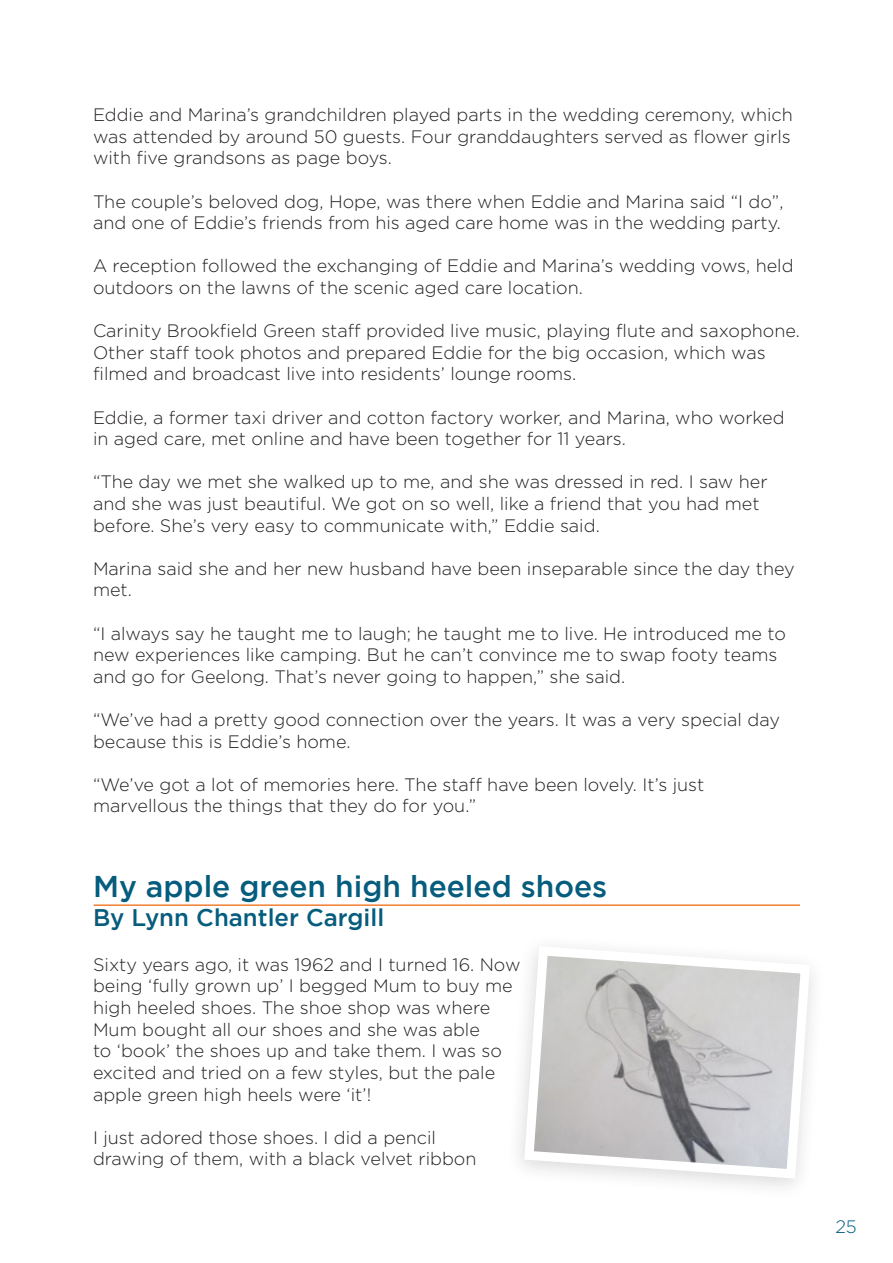
<style>
.page{position:relative;width:893px;height:1263px;background:#fff}
.page>*{position:absolute;margin:0;border:0;box-sizing:border-box;transform-origin:0 0}
.t1{font:500 30px "Gotham";color:#055c7d}
.t2{font:500 24px "Gotham";color:#055c7d}
.t3{font:300 18px/21.6px "Gotham";color:#231f20}
.t4{font:300 18px "Gotham";color:#055c7d}
</style>
<div class="page">
<svg style="left:519px;top:947px;width:294px;height:236px"></svg>
<hr style="left:94px;top:904px;width:706px;height:2px;background:#f47d31">
<p class="t3" style="left:93px;top:104px;width:701px;text-align:justify">Eddie and Marina’s grandchildren played parts in the wedding ceremony, which was attended by around 50 guests. Four granddaughters served as flower girls with five grandsons as page boys.</p>
<p class="t3" style="left:93px;top:190px;width:692px">The couple’s beloved dog, Hope, was there when Eddie and Marina said “I do”, and one of Eddie’s friends from his aged care home was in the wedding party.</p>
<p class="t3" style="left:93px;top:255px;width:702px">A reception followed the exchanging of Eddie and Marina’s wedding vows, held outdoors on the lawns of the scenic aged care location.</p>
<p class="t3" style="left:93px;top:320px;width:708px">Carinity Brookfield Green staff provided live music, playing flute and saxophone.<br>Other staff took photos and prepared Eddie for the big occasion, which was filmed and broadcast live into residents’ lounge rooms.</p>
<p class="t3" style="left:93px;top:406px;width:693px">Eddie, a former taxi driver and cotton factory worker, and Marina, who worked in aged care, met online and have been together for 11 years.</p>
<p class="t3" style="left:93px;top:471px;width:676px">“The day we met she walked up to me, and she was dressed in red. I saw her and she was just beautiful. We got on so well, like a friend that you had met before. She’s very easy to communicate with,” Eddie said.</p>
<p class="t3" style="left:93px;top:557px;width:703px">Marina said she and her new husband have been inseparable since the day they met.</p>
<p class="t3" style="left:93px;top:622px;width:694px">“I always say he taught me to laugh; he taught me to live. He introduced me to new experiences like camping. But he can’t convince me to swap footy teams and go for Geelong. That’s never going to happen,” she said.</p>
<p class="t3" style="left:93px;top:709px;width:688px">“We’ve had a pretty good connection over the years. It was a very special day because this is Eddie’s home.</p>
<p class="t3" style="left:93px;top:773px;width:613px">“We’ve got a lot of memories here. The staff have been lovely. It’s just marvellous the things that they do for you.”</p>
<p class="t1" style="left:93px;top:869px;width:516px">My apple green high heeled shoes</p>
<p class="t2" style="left:93px;top:904px;width:293px">By Lynn Chantler Cargill</p>
<p class="t3" style="left:93px;top:953px;width:429px">Sixty years ago, it was 1962 and I turned 16. Now being ‘fully grown up’ I begged Mum to buy me high heeled shoes. The shoe shop was where Mum bought all our shoes and she was able<br>to ‘book’ the shoes up and take them. I was so excited and tried on a few styles, but the pale apple green high heels were ‘it’!</p>
<p class="t3" style="left:93px;top:1126px;width:385px">I just adored those shoes. I did a pencil drawing of them, with a black velvet ribbon</p>
<p class="t4" style="left:835px;top:1217px;width:23px">25</p>
</div>
